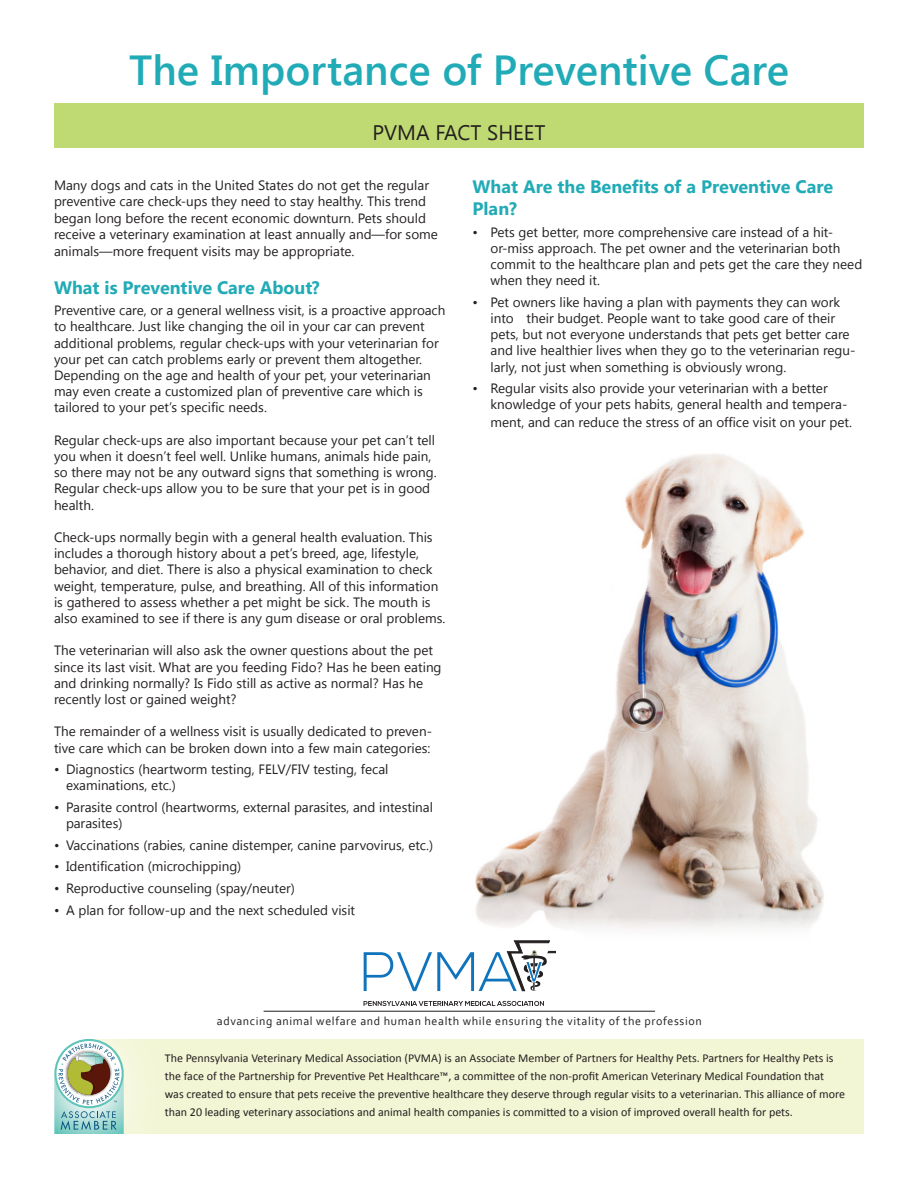
<style>
.page{position:relative;width:918px;height:1188px;background:#fff}
.page>*{position:absolute;margin:0;border:0;box-sizing:border-box;transform-origin:0 0}
.t1{font:600 42px "Segoe UI";color:#21abb6}
.t2{font:21px "Segoe UI";color:#231f20}
.t3{font:700 18px/21.6px "Segoe UI";color:#21abb6}
.t4{font:13.5px/16.2px "Segoe UI";color:#231f20}
.t5{font:12px/18px "Calibri";color:#231f20}
.t6{font:12px "Corbel";letter-spacing:.05em;color:#231f20}
</style>
<div class="page">
<img style="left:475px;top:454px;width:349px;height:475px">
<div style="left:174px;top:1039px;width:690px;height:94px;background:#f3f6d5"></div>
<div style="left:4px;top:990px;width:170px;height:194px;background:#fff;opacity:.75"></div>
<svg style="left:54px;top:1043px;width:70px;height:91px"></svg>
<hr style="left:264px;top:1011px;width:391px;height:1px;background:#231f20">
<svg style="left:364px;top:1001px;width:180px;height:5px"></svg>
<svg style="left:364px;top:940px;width:192px;height:51px"></svg>
<div style="left:54px;top:104px;width:810px;height:44px;background:#c0da73"></div>
<p class="t1" style="left:129px;top:41px;width:661px">The Importance of Preventive Care</p>
<p class="t2" style="left:372px;top:118px;width:175px">PVMA FACT SHEET</p>
<p class="t4" style="left:54px;top:177px;width:385px">Many dogs and cats in the United States do not get the regular preventive care check-ups they need to stay healthy. This trend began long before the recent economic downturn. Pets should receive a veterinary examination at least annually and—for some animals—more frequent visits may be appropriate.</p>
<p class="t3" style="left:54px;top:276px;width:267px">What is Preventive Care About?</p>
<p class="t4" style="left:54px;top:302px;width:393px">Preventive care, or a general wellness visit, is a proactive approach to healthcare. Just like changing the oil in your car can prevent additional problems, regular check-ups with your veterinarian for your pet can catch problems early or prevent them altogether.<br>Depending on the age and health of your pet, your veterinarian may even create a customized plan of preventive care which is tailored to your pet’s specific needs.</p>
<p class="t4" style="left:54px;top:431px;width:384px">Regular check-ups are also important because your pet can’t tell you when it doesn’t feel well. Unlike humans, animals hide pain, so there may not be any outward signs that something is wrong.<br>Regular check-ups allow you to be sure that your pet is in good health.</p>
<p class="t4" style="left:54px;top:529px;width:393px">Check-ups normally begin with a general health evaluation. This includes a thorough history about a pet’s breed, age, lifestyle, behavior, and diet. There is also a physical examination to check weight, temperature, pulse, and breathing. All of this information is gathered to assess whether a pet might be sick. The mouth is also examined to see if there is any gum disease or oral problems.</p>
<p class="t4" style="left:54px;top:642px;width:389px">The veterinarian will also ask the owner questions about the pet since its last visit. What are you feeding Fido? Has he been eating and drinking normally? Is Fido still as active as normal? Has he recently lost or gained weight?</p>
<p class="t4" style="left:54px;top:723px;width:380px">The remainder of a wellness visit is usually dedicated to preven&shy;tive care which can be broken down into a few main categories:</p>
<p class="t4" style="left:66px;top:761px;width:324px;text-indent:-12px">• Diagnostics (heartworm testing, FELV/FIV testing, fecal examinations, etc.)</p>
<p class="t4" style="left:66px;top:799px;width:369px;text-indent:-12px">• Parasite control (heartworms, external parasites, and intestinal parasites)</p>
<p class="t4" style="left:54px;top:836px;width:381px">• Vaccinations (rabies, canine distemper, canine parvovirus, etc.)</p>
<p class="t4" style="left:54px;top:858px;width:189px">• Identification (microchipping)</p>
<p class="t4" style="left:54px;top:880px;width:242px">• Reproductive counseling (spay/neuter)</p>
<p class="t4" style="left:54px;top:901px;width:303px">• A plan for follow-up and the next scheduled visit</p>
<p class="t3" style="left:472px;top:175px;width:362px">What Are the Benefits of a Preventive Care<br>Plan?</p>
<p class="t4" style="left:490px;top:223px;width:373px;text-indent:-18px">• Pets get better, more comprehensive care instead of a hit&shy;or-miss approach. The pet owner and the veterinarian both commit to the healthcare plan and pets get the care they need when they need it.</p>
<p class="t4" style="left:490px;top:293px;width:367px;text-indent:-18px">• Pet owners like having a plan with payments they can work into their budget. People want to take good care of their pets, but not everyone understands that pets get better care and live healthier lives when they go to the veterinarian regu&shy;larly, not just when something is obviously wrong.</p>
<p class="t4" style="left:490px;top:380px;width:363px;line-height:16.6px;text-indent:-18px">• Regular visits also provide your veterinarian with a better knowledge of your pets habits, general health and tempera&shy;ment, and can reduce the stress of an office visit on your pet.</p>
<p class="t6" style="left:217px;top:1014px;width:486px">advancing animal welfare and human health while ensuring the vitality of the profession</p>
<p class="t5" style="left:165px;top:1049px;width:682px">The Pennsylvania Veterinary Medical Association (PVMA) is an Associate Member of Partners for Healthy Pets. Partners for Healthy Pets is the face of the Partnership for Preventive Pet Healthcare™, a committee of the non-profit American Veterinary Medical Foundation that was created to ensure that pets receive the preventive healthcare they deserve through regular visits to a veterinarian. This alliance of more than 20 leading veterinary associations and animal health companies is committed to a vision of improved overall health for pets.</p>
</div>
